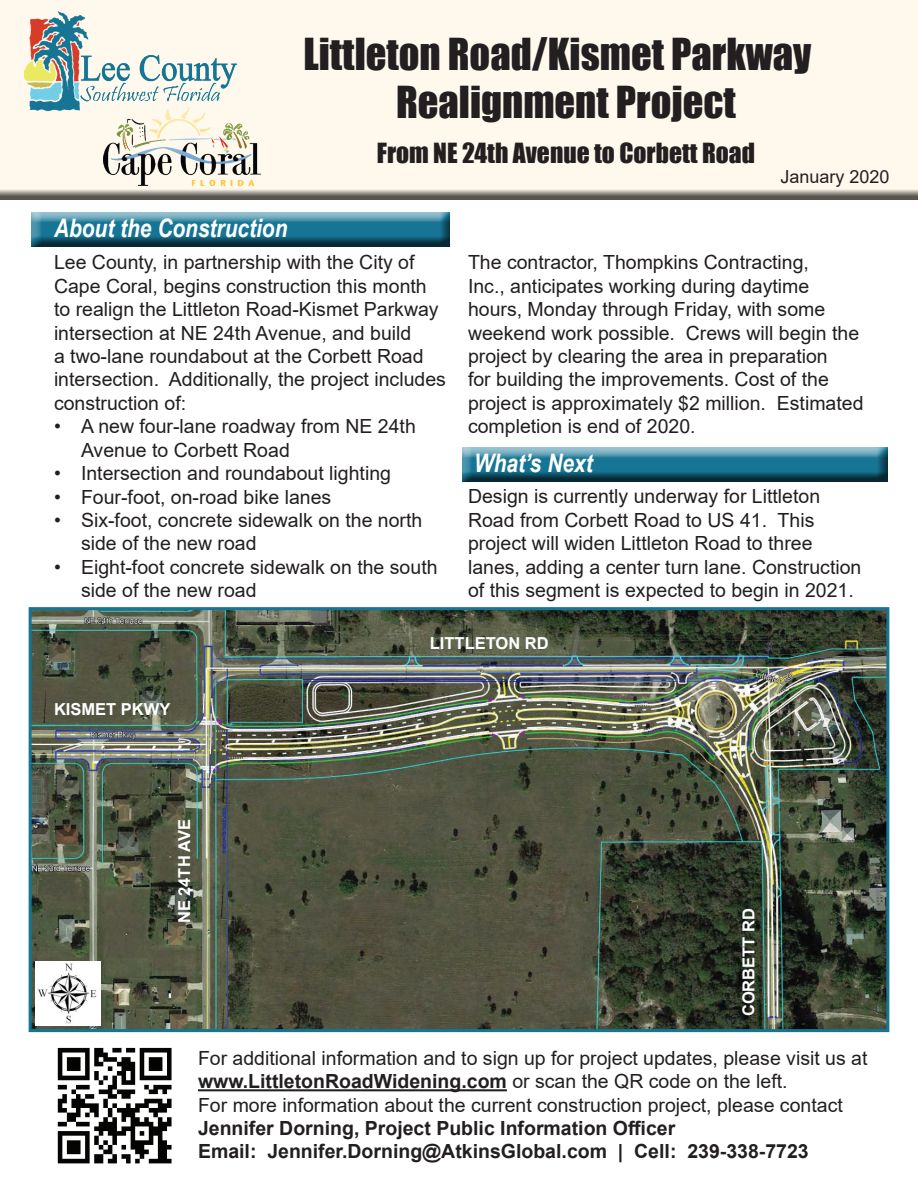
<style>
.page{position:relative;width:918px;height:1188px;background:#fff}
.page>*{position:absolute;margin:0;border:0;box-sizing:border-box;transform-origin:0 0}
.t1{font:40.5px/48.6px "Impact";color:#231f20;text-align:center}
.t2{font:italic 700 25.5px "Arial Narrow";color:#fff}
.t3{font:25.5px "Impact";color:#231f20}
.t4{font:19.5px/23.4px "Arial";color:#231f20}
.t5{font:700 19.5px/23.4px "Arial";color:#231f20}
.t6{font:18px "Arial";color:#231f20}
.t7{font:700 16.5px "Arial";color:#fff}
.s1{font-weight:700}
</style>
<div class="page">
<div style="left:0;top:0;width:918px;height:200px;background:#fef9ec"></div>
<img style="left:33px;top:611px;width:852px;height:417px">
<div style="left:29px;top:607px;width:860px;height:425px;border:3px solid #167594"></div>
<img style="left:104px;top:119px;width:157px;height:67px">
<img style="left:25px;top:11px;width:212px;height:108px">
<hr style="left:198px;top:1089px;width:309px;height:2px;background:#231f20">
<div style="left:32px;top:212px;width:420px;height:37px;background:#231f20;opacity:.75"></div>
<div style="left:462px;top:447px;width:426px;height:37px;background:#231f20;opacity:.75"></div>
<img style="left:36px;top:962px;width:64px;height:64px">
<img style="left:57px;top:1047px;width:115px;height:117px">
<h2 class="t2" style="left:54px;top:208px;width:235px">About the Construction</h2>
<h1 class="t1" style="left:303px;top:29px;width:509px">Littleton Road/Kismet Parkway<br>Realignment Project</h1>
<h2 class="t3" style="left:377px;top:134px;width:380px">From NE 24th Avenue to Corbett Road</h2>
<p class="t6" style="left:780px;top:165px;width:111px">January 2020</p>
<p class="t4" style="left:54px;top:251px;width:394px">Lee County, in partnership with the City of Cape Coral, begins construction this month to realign the Littleton Road-Kismet Parkway intersection at NE 24th Avenue, and build<br>a two-lane roundabout at the Corbett Road intersection. Additionally, the project includes construction of:</p>
<p class="t4" style="left:81px;top:415px;width:336px;text-indent:-27px">• A new four-lane roadway from NE 24th<br>Avenue to Corbett Road</p>
<p class="t4" style="left:54px;top:462px;width:339px">• Intersection and roundabout lighting</p>
<p class="t4" style="left:54px;top:485px;width:279px">• Four-foot, on-road bike lanes</p>
<p class="t4" style="left:81px;top:508px;width:343px;text-indent:-27px">• Six-foot, concrete sidewalk on the north side of the new road</p>
<p class="t4" style="left:81px;top:555px;width:358px;text-indent:-27px">• Eight-foot concrete sidewalk on the south side of the new road</p>
<p class="t4" style="left:468px;top:251px;width:397px">The contractor, Thompkins Contracting,<br>Inc., anticipates working during daytime hours, Monday through Friday, with some weekend work possible. Crews will begin the project by clearing the area in preparation<br>for building the improvements. Cost of the project is approximately $2 million. Estimated completion is end of 2020.</p>
<h2 class="t2" style="left:474px;top:444px;width:120px">What’s Next</h2>
<p class="t4" style="left:468px;top:485px;width:395px">Design is currently underway for Littleton Road from Corbett Road to US 41. This project will widen Littleton Road to three lanes, adding a center turn lane. Construction of this segment is expected to begin in 2021.</p>
<p class="t7" style="left:54px;top:698px;width:118px">KISMET PKWY</p>
<p class="t7" style="left:173px;top:923px;width:106px;rotate:-90deg">NE 24TH AVE</p>
<p class="t7" style="left:430px;top:632px;width:120px">LITTLETON RD</p>
<p class="t7" style="left:737px;top:1016px;width:110px;rotate:-90deg">CORBETT RD</p>
<p class="t4" style="left:198px;top:1046px;width:671px">For additional information and to sign up for project updates, please visit us at <span class="s1">www.LittletonRoadWidening.com</span> or scan the QR code on the left.<br>For more information about the current construction project, please contact</p>
<p class="t5" style="left:198px;top:1117px;width:612px">Jennifer Dorning, Project Public Information Officer<br>Email: Jennifer.Dorning@AtkinsGlobal.com | Cell: 239-338-7723</p>
</div>
